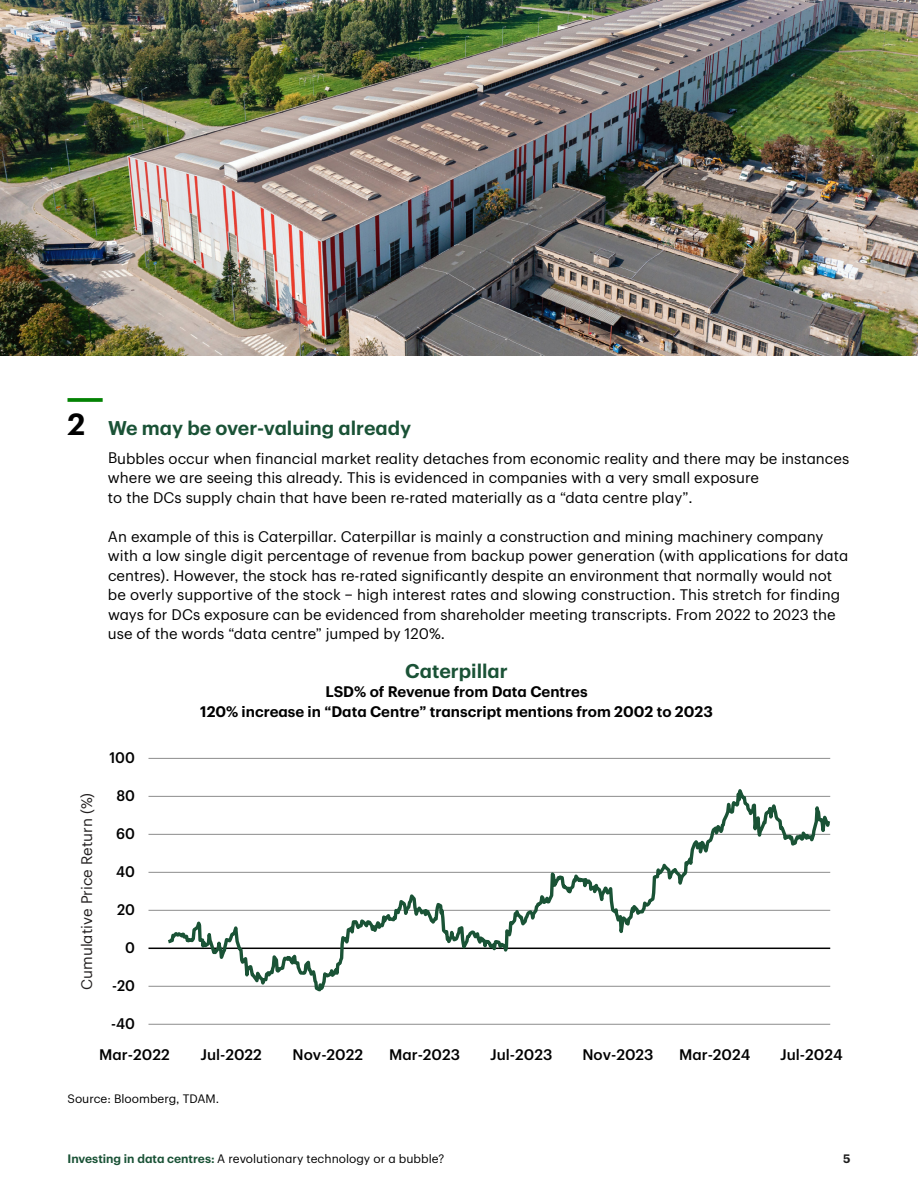
<style>
.page{position:relative;width:918px;height:1188px;background:#fff}
.page>*{position:absolute;margin:0;border:0;box-sizing:border-box;transform-origin:0 0}
.t1{font:600 19.5px "TD Graphik";color:#1a5236}
.t2{font:15px/19.5px "TD Graphik";color:#000}
.t3{font:600 15px/19.5px "TD Graphik";color:#000;text-align:center}
.t4{font:500 15px "TD Graphik";color:#010101}
.t5{font:15px "TD Graphik";color:#221f1f}
.t6{font:500 15px "TD Graphik";color:#000;scale:.93 1}
.t7{font:12px "TD Graphik";color:#000}
.t8{font:600 12px "TD Graphik";color:#1c1c1c}
.s1{font-size:30px;color:#000}
.s2{font-weight:600;color:#1a5236}
</style>
<div class="page">
<img style="left:0;top:0;width:918px;height:355px">
<svg style="left:68px;top:398px;width:35px;height:4px"></svg>
<hr style="left:149px;top:758px;width:681px;height:1px;background:#8c8c8c">
<hr style="left:149px;top:796px;width:681px;height:1px;background:#8c8c8c">
<hr style="left:149px;top:834px;width:681px;height:1px;background:#8c8c8c">
<hr style="left:149px;top:872px;width:681px;height:1px;background:#8c8c8c">
<hr style="left:149px;top:910px;width:681px;height:1px;background:#8c8c8c">
<hr style="left:149px;top:1024px;width:681px;height:1px;background:#8c8c8c">
<hr style="left:149px;top:986px;width:681px;height:1px;background:#8c8c8c">
<hr style="left:149px;top:948px;width:681px;height:1px;background:#010101">
<svg style="left:164px;top:789px;width:667px;height:203px"></svg>
<h3 class="t1" style="left:68px;top:413px;width:345px"><span class="s1">2</span> We may be over-valuing already</h3>
<p class="t2" style="left:108px;top:447px;width:743px">Bubbles occur when financial market reality detaches from economic reality and there may be instances where we are seeing this already. This is evidenced in companies with a very small exposure<br>to the DCs supply chain that have been re-rated materially as a “data centre play”.</p>
<p class="t2" style="left:108px;top:525px;width:742px">An example of this is Caterpillar. Caterpillar is mainly a construction and mining machinery company with a low single digit percentage of revenue from backup power generation (with applications for data centres). However, the stock has re-rated significantly despite an environment that normally would not be overly supportive of the stock – high interest rates and slowing construction. This stretch for finding ways for DCs exposure can be evidenced from shareholder meeting transcripts. From 2022 to 2023 the use of the words “data centre” jumped by 120%.</p>
<h4 class="t1" style="left:405px;top:656px;width:104px">Caterpillar</h4>
<p class="t3" style="left:200px;top:681px;width:514px">LSD% of Revenue from Data Centres<br>120% increase in “Data Centre” transcript mentions from 2002 to 2023</p>
<p class="t5" style="left:75px;top:990px;width:198px;rotate:-90deg">Cumulative Price Return (%)</p>
<p class="t6" style="left:109px;top:746px;width:29px">100</p>
<p class="t6" style="left:116px;top:784px;width:22px">80</p>
<p class="t6" style="left:116px;top:822px;width:22px">60</p>
<p class="t6" style="left:116px;top:860px;width:22px">40</p>
<p class="t6" style="left:117px;top:898px;width:21px">20</p>
<p class="t6" style="left:125px;top:936px;width:12px">0</p>
<p class="t6" style="left:112px;top:974px;width:26px">-20</p>
<p class="t6" style="left:111px;top:1012px;width:27px">-40</p>
<p class="t4" style="left:99px;top:1043px;width:72px">Mar-2022</p>
<p class="t4" style="left:200px;top:1043px;width:63px">Jul-2022</p>
<p class="t4" style="left:293px;top:1043px;width:72px">Nov-2022</p>
<p class="t4" style="left:389px;top:1043px;width:73px">Mar-2023</p>
<p class="t4" style="left:490px;top:1043px;width:64px">Jul-2023</p>
<p class="t4" style="left:582px;top:1043px;width:73px">Nov-2023</p>
<p class="t4" style="left:679px;top:1043px;width:73px">Mar-2024</p>
<p class="t4" style="left:780px;top:1043px;width:64px">Jul-2024</p>
<p class="t7" style="left:68px;top:1090px;width:153px">Source: Bloomberg, TDAM.</p>
<p class="t7" style="left:68px;top:1150px;width:378px"><span class="s2">Investing in data centres:</span> A revolutionary technology or a bubble?</p>
<p class="t8" style="left:843px;top:1150px;width:9px">5</p>
</div>
